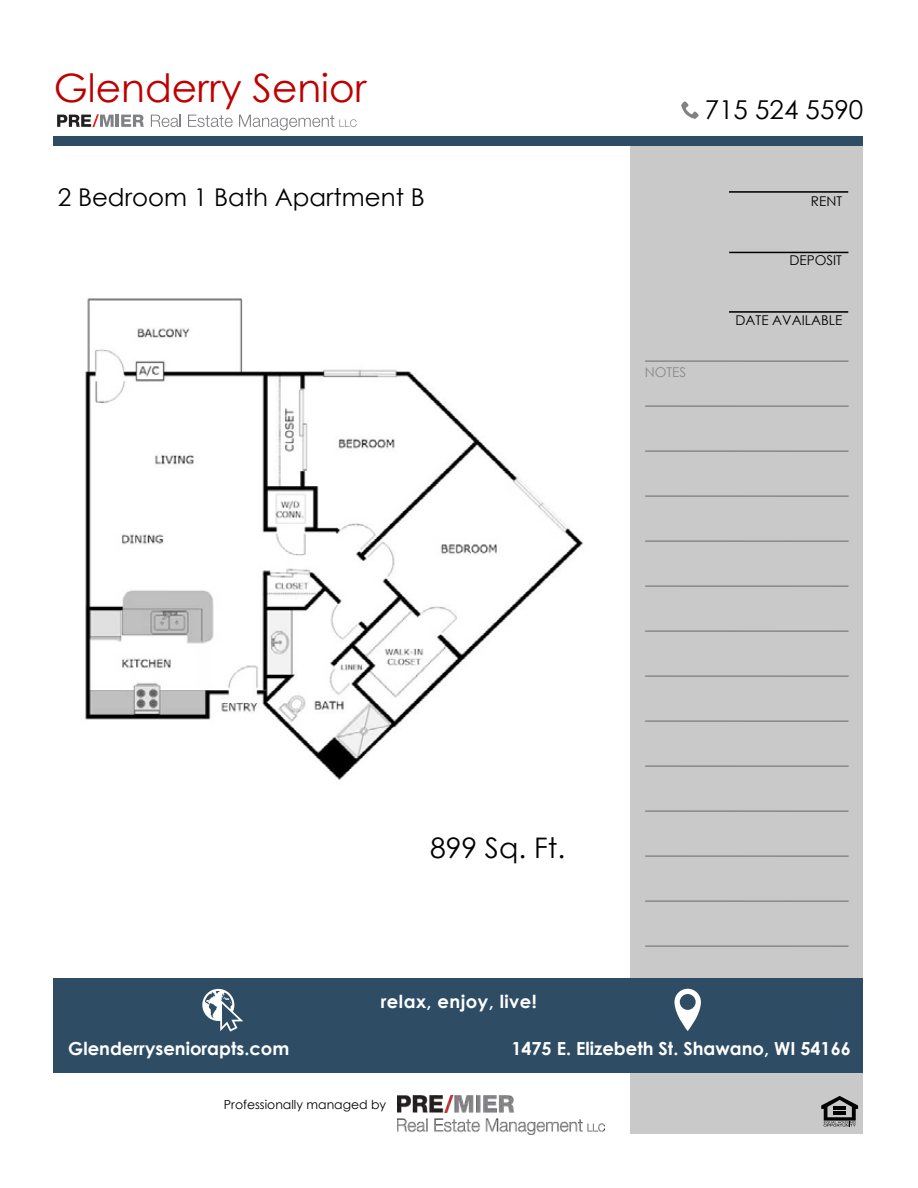
<style>
.page{position:relative;width:918px;height:1188px;background:#fff}
.page>*{position:absolute;margin:0;border:0;box-sizing:border-box;transform-origin:0 0}
.t1{font:39.15px "Century Gothic";color:#c00000}
.t2{font:28.35px "Century Gothic";color:#000}
.t3{font:25.95px "Century Gothic";color:#000}
.t4{font:24.45px "Century Gothic";color:#000}
.t5{font:700 18px "Century Gothic";color:#fff}
.t6{font:700 18px "Century Gothic";letter-spacing:.025em;color:#fff}
.t7{font:13.5px "Century Gothic";color:#000}
.t8{font:13.5px "Century Gothic";color:#898989}
.t9{font:12.45px "Century Gothic";color:#000}
</style>
<div class="page">
<div style="left:631px;top:144px;width:232px;height:990px;background:#c9c9c9"></div>
<div style="left:53px;top:978px;width:810px;height:94px;background:#2e4d64"></div>
<img style="left:398px;top:1096px;width:207px;height:39px">
<svg style="left:202px;top:989px;width:41px;height:43px"></svg>
<svg style="left:674px;top:989px;width:27px;height:42px"></svg>
<svg style="left:821px;top:1096px;width:37px;height:31px"></svg>
<hr style="left:645px;top:360px;width:204px;height:2px;background:#898989">
<hr style="left:645px;top:405px;width:204px;height:2px;background:#898989">
<hr style="left:645px;top:450px;width:204px;height:2px;background:#898989">
<hr style="left:645px;top:495px;width:204px;height:2px;background:#898989">
<hr style="left:645px;top:540px;width:204px;height:2px;background:#898989">
<hr style="left:645px;top:585px;width:204px;height:2px;background:#898989">
<hr style="left:645px;top:630px;width:204px;height:2px;background:#898989">
<hr style="left:645px;top:675px;width:204px;height:2px;background:#898989">
<hr style="left:645px;top:720px;width:204px;height:2px;background:#898989">
<hr style="left:645px;top:765px;width:204px;height:2px;background:#898989">
<hr style="left:645px;top:810px;width:204px;height:2px;background:#898989">
<hr style="left:645px;top:855px;width:204px;height:2px;background:#898989">
<hr style="left:645px;top:900px;width:204px;height:2px;background:#898989">
<hr style="left:645px;top:945px;width:204px;height:2px;background:#898989">
<hr style="left:729px;top:311px;width:119px;height:2px;background:#000">
<hr style="left:729px;top:252px;width:119px;height:1px;background:#000">
<hr style="left:729px;top:191px;width:119px;height:2px;background:#000">
<div style="left:53px;top:136px;width:810px;height:10px;background:#2e4d64"></div>
<svg style="left:681px;top:101px;width:18px;height:18px"></svg>
<img style="left:85px;top:298px;width:498px;height:482px">
<svg style="left:57px;top:114px;width:87px;height:13px"></svg>
<svg style="left:151px;top:115px;width:30px;height:12px"></svg>
<svg style="left:188px;top:115px;width:45px;height:12px"></svg>
<svg style="left:239px;top:115px;width:118px;height:15px"></svg>
<h1 class="t1" style="left:54px;top:61px;width:314px">Glenderry Senior</h1>
<h3 class="t4" style="left:58px;top:181px;width:369px">2 Bedroom 1 Bath Apartment B</h3>
<h3 class="t3" style="left:705px;top:91px;width:160px">715 524 5590</h3>
<p class="t8" style="left:645px;top:363px;width:43px">NOTES</p>
<p class="t7" style="left:811px;top:192px;width:33px">RENT</p>
<p class="t7" style="left:790px;top:251px;width:54px">DEPOSIT</p>
<p class="t7" style="left:736px;top:311px;width:108px">DATE AVAILABLE</p>
<h2 class="t2" style="left:430px;top:828px;width:137px">899 Sq. Ft.</h2>
<p class="t6" style="left:381px;top:988px;width:158px">relax, enjoy, live!</p>
<p class="t5" style="left:68px;top:1035px;width:223px">Glenderryseniorapts.com</p>
<p class="t5" style="left:511px;top:1035px;width:341px">1475 E. Elizebeth St. Shawano, WI 54166</p>
<p class="t9" style="left:224px;top:1096px;width:164px">Professionally managed by</p>
</div>
